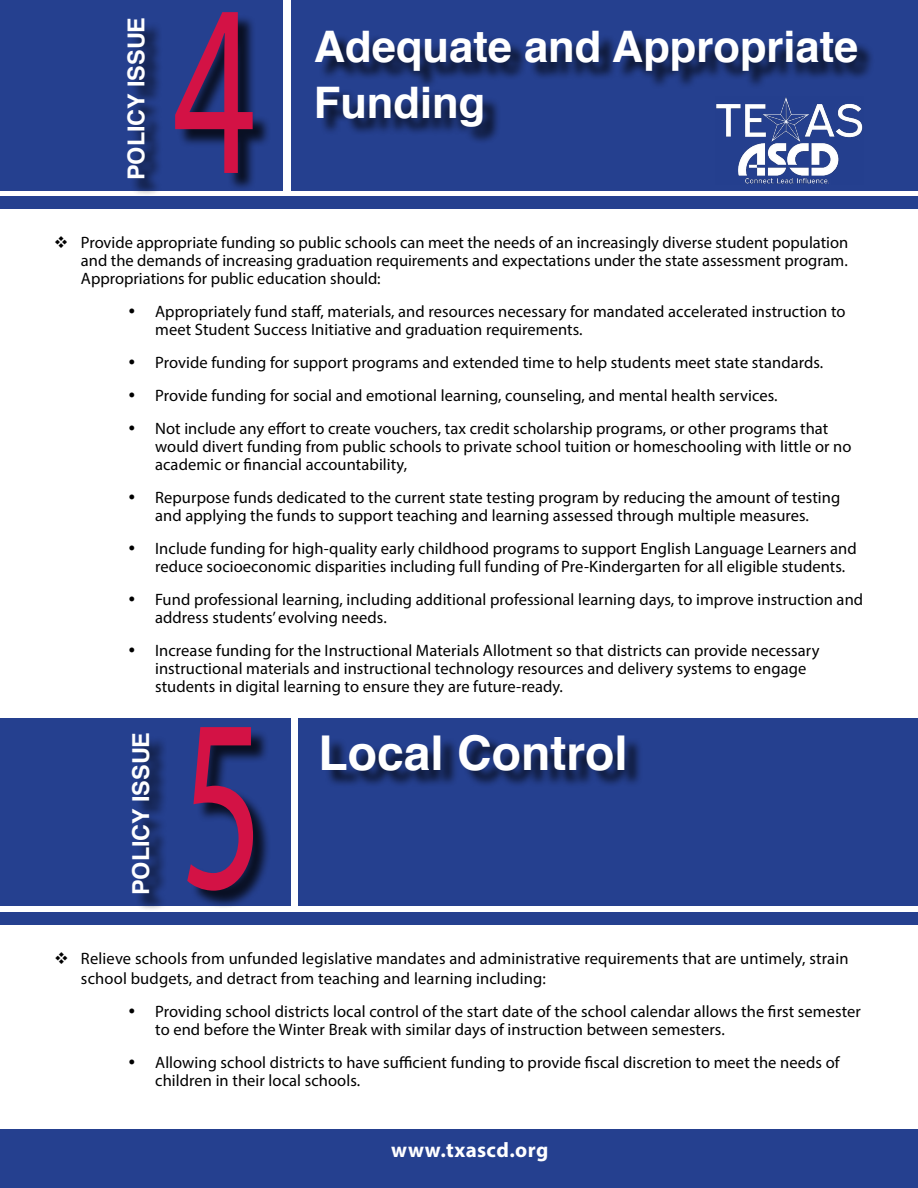
<style>
.page{position:relative;width:918px;height:1188px;background:#fff}
.page>*{position:absolute;margin:0;border:0;box-sizing:border-box;transform-origin:0 0}
.t1{font:247.5px "Myriad Pro";color:#d31245;scale:.66 1}
.t2{font:700 48px "Helvetica";color:#fff}
.t3{font:700 43.5px/55.5px "Helvetica";color:#fff}
.t4{font:700 23.4px "Helvetica";color:#fff}
.t5{font:700 21px "Myriad Pro";letter-spacing:.02em;color:#fff}
.t6{font:16.5px/18px "Myriad Pro";letter-spacing:.005em;color:#000}
</style>
<div class="page">
<div style="left:0;top:0;width:283px;height:191px;background:#25408f"></div>
<div style="left:291px;top:0;width:627px;height:191px;background:#25408f"></div>
<div style="left:178px;top:15px;width:94px;height:177px;background:#000;opacity:.75"></div>
<div style="left:130px;top:21px;width:33px;height:176px;background:#000;opacity:.75"></div>
<div style="left:318px;top:34px;width:558px;height:112px;background:#000;opacity:.75"></div>
<div style="left:0;top:196px;width:918px;height:13px;background:#25408f"></div>
<div style="left:0;top:718px;width:290px;height:188px;background:#25408f"></div>
<div style="left:298px;top:718px;width:620px;height:188px;background:#25408f"></div>
<div style="left:191px;top:730px;width:81px;height:179px;background:#000;opacity:.75"></div>
<div style="left:134px;top:736px;width:34px;height:176px;background:#000;opacity:.75"></div>
<div style="left:325px;top:736px;width:318px;height:53px;background:#000;opacity:.75"></div>
<div style="left:0;top:913px;width:918px;height:12px;background:#25408f"></div>
<div style="left:0;top:1129px;width:918px;height:59px;background:#25408f"></div>
<img style="left:715px;top:96px;width:149px;height:88px">
<h3 class="t4" style="left:117px;top:180px;width:165px;rotate:-90deg">POLICY ISSUE</h3>
<h1 class="t1" style="left:173px;top:-63px;width:128px">4</h1>
<h3 class="t3" style="left:314px;top:20px;width:546px">Adequate and Appropriate<br>Funding</h3>
<p class="t6" style="left:81px;top:233px;width:769px;text-align:justify;text-indent:-27px">❖ Provide appropriate funding so public schools can meet the needs of an increasingly diverse student population and the demands of increasing graduation requirements and expectations under the state assessment program.<br>Appropriations for public education should:</p>
<p class="t6" style="left:155px;top:302px;width:692px">Appropriately fund staff, materials, and resources necessary for mandated accelerated instruction to meet Student Success Initiative and graduation requirements.</p>
<p class="t6" style="left:155px;top:345px;width:675px;line-height:33px">Provide funding for support programs and extended time to help students meet state standards.<br>Provide funding for social and emotional learning, counseling, and mental health services.<br>Not include any effort to create vouchers, tax credit scholarship programs, or other programs that</p>
<p class="t6" style="left:155px;top:437px;width:698px">would divert funding from public schools to private school tuition or homeschooling with little or no academic or financial accountability,</p>
<p class="t6" style="left:155px;top:488px;width:687px">Repurpose funds dedicated to the current state testing program by reducing the amount of testing and applying the funds to support teaching and learning assessed through multiple measures.</p>
<p class="t6" style="left:155px;top:539px;width:703px">Include funding for high-quality early childhood programs to support English Language Learners and reduce socioeconomic disparities including full funding of Pre-Kindergarten for all eligible students.</p>
<p class="t6" style="left:155px;top:590px;width:710px">Fund professional learning, including additional professional learning days, to improve instruction and address students’ evolving needs.</p>
<p class="t6" style="left:155px;top:641px;width:666px">Increase funding for the Instructional Materials Allotment so that districts can provide necessary instructional materials and instructional technology resources and delivery systems to engage students in digital learning to ensure they are future-ready.</p>
<h3 class="t4" style="left:122px;top:895px;width:165px;rotate:-90deg">POLICY ISSUE</h3>
<h1 class="t1" style="left:180px;top:652px;width:128px">5</h1>
<h2 class="t2" style="left:319px;top:714px;width:311px">Local Control</h2>
<p class="t6" style="left:81px;top:949px;width:769px;line-height:19.5px;text-indent:-27px">❖ Relieve schools from unfunded legislative mandates and administrative requirements that are untimely, strain school budgets, and detract from teaching and learning including:</p>
<p class="t6" style="left:155px;top:1002px;width:707px">Providing school districts local control of the start date of the school calendar allows the first semester to end before the Winter Break with similar days of instruction between semesters.</p>
<p class="t6" style="left:155px;top:1053px;width:686px">Allowing school districts to have sufficient funding to provide fiscal discretion to meet the needs of children in their local schools.</p>
<p class="t5" style="left:391px;top:1136px;width:159px">www.txascd.org</p>
</div>
